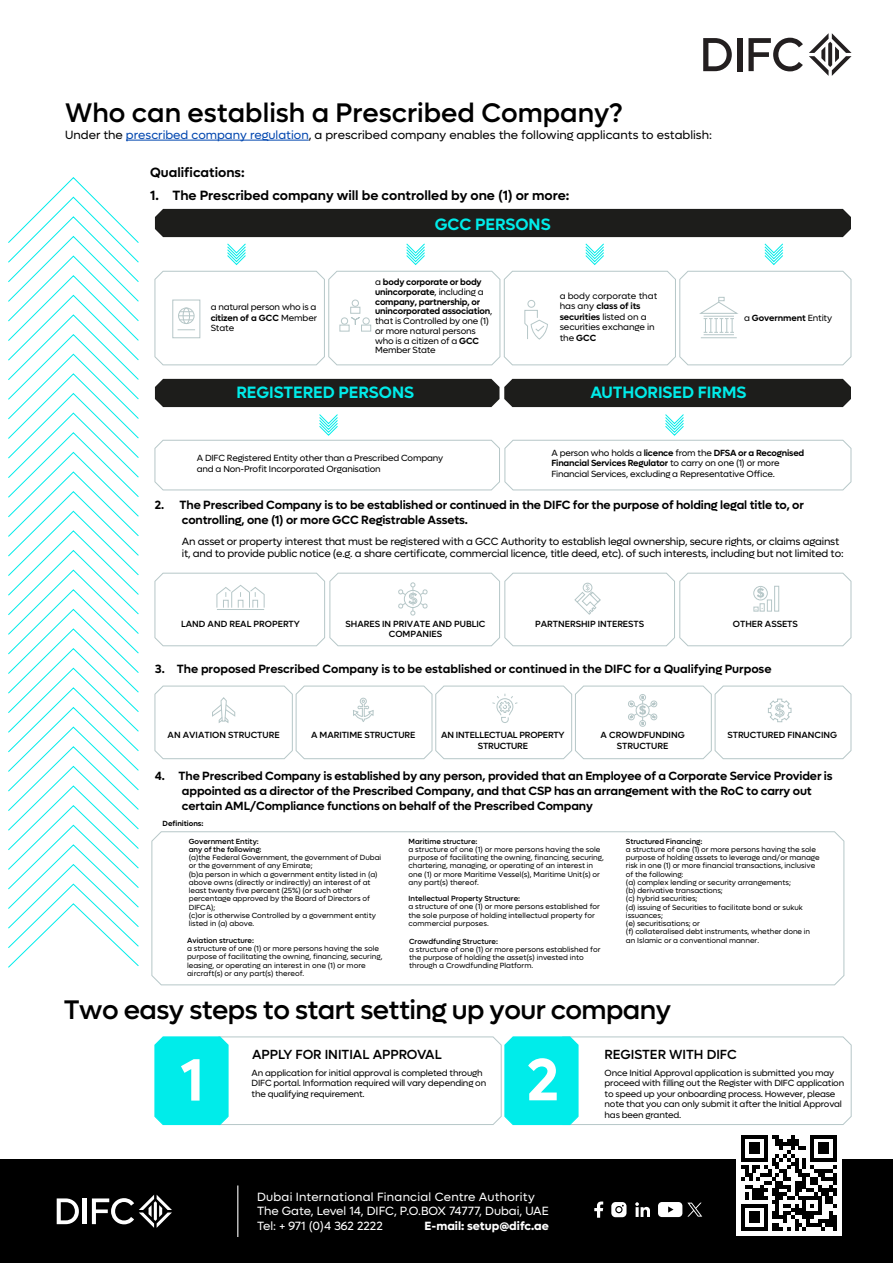
<style>
.page{position:relative;width:893px;height:1263px;background:#fff}
.page>*{position:absolute;margin:0;border:0;box-sizing:border-box;transform-origin:0 0}
.t1{font:600 60px "Lufga";color:#fff}
.t2{font:500 27px "Lufga";letter-spacing:-.02em;color:#000}
.t3{font:500 27px "Lufga";color:#000}
.t4{font:600 16.5px "Lufga";color:#00ecea}
.t5{font:600 13.5px "Lufga";color:#000}
.t6{font:500 13.2px "Lufga";color:#000}
.t7{font:600 12px/15px "Lufga";letter-spacing:-.01em;color:#000}
.t8{font:12px/14.4px "Lufga";color:#fff}
.t9{font:12px "Lufga";color:#000}
.t10{font:700 12px "Lufga";color:#fff}
.t11{font:10.5px/12px "Lufga";letter-spacing:-.02em;color:#000}
.t12{font:9px/10.5px "Lufga";letter-spacing:-.02em;color:#000}
.t13{font:500 9px/10.5px "Lufga";color:#000;text-align:center}
.t14{font:500 9px/10.5px "Lufga";letter-spacing:-.02em;color:#000;text-align:center}
.t15{font:600 9px "Lufga";letter-spacing:-.01em;color:#000}
.t16{font:7.5px/8.2px "Lufga";letter-spacing:-.005em;color:#000}
.t17{font:500 7.5px/8.2px "Lufga";color:#000}
.t18{font:600 7.5px "Lufga";color:#000}
.s1{color:#0046af}
.s2{font-weight:600}
.s3{font-weight:400}
</style>
<div class="page">
<hr style="left:126px;top:140px;width:183px;height:1px;background:#0046af">
<div style="left:155px;top:209px;width:696px;height:28px;background:#1d1d1b"></div>
<div style="left:155px;top:379px;width:696px;height:28px;background:#1d1d1b"></div>
<svg style="left:154px;top:414px;width:698px;height:77px"></svg>
<svg style="left:154px;top:243px;width:698px;height:123px"></svg>
<svg style="left:154px;top:685px;width:698px;height:74px"></svg>
<div style="left:636px;top:703px;width:13px;height:14px;border:1px solid #b6c7c8;border-radius:50%"></div>
<svg style="left:154px;top:1036px;width:698px;height:89px"></svg>
<svg style="left:8px;top:177px;width:131px;height:791px"></svg>
<div style="left:0;top:1160px;width:893px;height:103px;background:#000"></div>
<svg style="left:57px;top:1198px;width:22px;height:26px"></svg>
<hr style="left:83px;top:1198px;width:4px;height:26px;background:#fff">
<svg style="left:92px;top:1195px;width:80px;height:33px"></svg>
<hr style="left:237px;top:1185px;width:1px;height:52px;background:#fff">
<svg style="left:594px;top:1201px;width:9px;height:17px"></svg>
<svg style="left:611px;top:1202px;width:15px;height:15px"></svg>
<svg style="left:635px;top:1202px;width:15px;height:15px"></svg>
<svg style="left:658px;top:1202px;width:44px;height:15px"></svg>
<div style="left:736px;top:1130px;width:106px;height:105px;background:#fff"></div>
<svg style="left:741px;top:1135px;width:96px;height:96px"></svg>
<svg style="left:154px;top:572px;width:698px;height:74px"></svg>
<div style="left:767px;top:600px;width:5px;height:11px;border:1px solid #b6c7c8"></div>
<div style="left:152px;top:831px;width:692px;height:154px;border:1px solid #b6c7c8;border-radius:9px"></div>
<svg style="left:703px;top:38px;width:29px;height:33px"></svg>
<div style="left:737px;top:38px;width:5px;height:33px;background:#231f20"></div>
<svg style="left:748px;top:38px;width:55px;height:33px"></svg>
<svg style="left:809px;top:33px;width:42px;height:43px"></svg>
<h2 class="t3" style="left:65px;top:97px;width:559px">Who can establish a Prescribed Company?</h2>
<h3 class="t9" style="left:65px;top:128px;width:648px">Under the <span class="s1">prescribed company regulation</span>, a prescribed company enables the following applicants to establish:</h3>
<h3 class="t5" style="left:150px;top:165px;width:96px">Qualifications:</h3>
<h3 class="t5" style="left:150px;top:187px;width:421px">1. The Prescribed company will be controlled by one (1) or more:</h3>
<h3 class="t4" style="left:435px;top:214px;width:117px">GCC PERSONS</h3>
<p class="t12" style="left:211px;top:302px;width:108px;text-align:justify">a natural person who is a <span class="s2">citizen of a GCC</span> Member State</p>
<p class="t12" style="left:375px;top:277px;width:119px;line-height:9.8px">a <span class="s2">body corporate or body unincorporate</span>, including a <span class="s2">company, partnership, or unincorporated association</span>, that is Controlled by one (1) or more natural persons who is a citizen of a <span class="s2">GCC<br></span>Member State</p>
<h3 class="t4" style="left:236px;top:383px;width:179px">REGISTERED PERSONS</h3>
<p class="t12" style="left:560px;top:291px;width:99px">a body corporate that has any <span class="s2">class of its securities</span> listed on a securities exchange in the <span class="s2">GCC</span></p>
<p class="t15" style="left:744px;top:313px;width:90px"><span class="s3">a</span> Government <span class="s3">Entity</span></p>
<h3 class="t4" style="left:590px;top:383px;width:157px">AUTHORISED FIRMS</h3>
<p class="t12" style="left:197px;top:453px;width:248px">A DIFC Registered Entity other than a Prescribed Company and a Non-Profit Incorporated Organisation</p>
<p class="t12" style="left:551px;top:447px;width:254px">A person who holds a <span class="s2">licence</span> from the <span class="s2">DFSA or a Recognised<br>Financial Services Regulator</span> to carry on one (1) or more<br>Financial Services, excluding a Representative Office.</p>
<h3 class="t7" style="left:182px;top:497px;width:624px;text-indent:-27px">2. The Prescribed Company is to be established or continued in the DIFC for the purpose of holding legal title to, or controlling, one (1) or more GCC Registrable Assets.</h3>
<p class="t11" style="left:182px;top:535px;width:663px">An asset or property interest that must be registered with a GCC Authority to establish legal ownership, secure rights, or claims against it, and to provide public notice (e.g. a share certificate, commercial licence, title deed, etc). of such interests, including but not limited to:</p>
<p class="t13" style="left:181px;top:619px;width:120px">LAND AND REAL PROPERTY</p>
<p class="t13" style="left:345px;top:619px;width:142px">SHARES IN PRIVATE AND PUBLIC<br>COMPANIES</p>
<p class="t13" style="left:535px;top:619px;width:111px">PARTNERSHIP INTERESTS</p>
<p class="t13" style="left:733px;top:619px;width:67px">OTHER ASSETS</p>
<h3 class="t7" style="left:155px;top:661px;width:618px">3. The proposed Prescribed Company is to be established or continued in the DIFC for a Qualifying Purpose</h3>
<p class="t13" style="left:168px;top:730px;width:114px">AN AVIATION STRUCTURE</p>
<p class="t13" style="left:311px;top:730px;width:106px">A MARITIME STRUCTURE</p>
<p class="t14" style="left:441px;top:730px;width:125px">AN INTELLECTUAL PROPERTY<br>STRUCTURE</p>
<p class="t13" style="left:601px;top:730px;width:86px">A CROWDFUNDING<br>STRUCTURE</p>
<p class="t13" style="left:727px;top:730px;width:111px">STRUCTURED FINANCING</p>
<p class="t7" style="left:182px;top:768px;width:652px;text-indent:-27px">4. The Prescribed Company is established by any person, provided that an Employee of a Corporate Service Provider is appointed as a director of the Prescribed Company, and that CSP has an arrangement with the RoC to carry out certain AML/Compliance functions on behalf of the Prescribed Company</p>
<p class="t18" style="left:163px;top:819px;width:42px">Definitions:</p>
<p class="t17" style="left:189px;top:837px;width:74px">Government Entity: any of the following:</p>
<p class="t16" style="left:189px;top:853px;width:194px">(a)the Federal Government, the government of Dubai or the government of any Emirate;<br>(b)a person in which a government entity listed in (a) above owns (directly or indirectly) an interest of at least twenty five percent (25%) (or such other percentage approved by the Board of Directors of DIFCA);<br>(c)or is otherwise Controlled by a government entity listed in (a) above.</p>
<p class="t17" style="left:187px;top:936px;width:68px">Aviation structure:</p>
<p class="t16" style="left:187px;top:944px;width:197px">a structure of one (1) or more persons having the sole purpose of facilitating the owning, financing, securing, leasing, or operating an interest in one (1) or more aircraft(s) or any part(s) thereof.</p>
<p class="t17" style="left:409px;top:837px;width:70px">Maritime structure:</p>
<p class="t16" style="left:409px;top:845px;width:197px">a structure of one (1) or more persons having the sole purpose of facilitating the owning, financing, securing, chartering, managing, or operating of an interest in one (1) or more Maritime Vessel(s), Maritime Unit(s) or any part(s) thereof.</p>
<p class="t17" style="left:409px;top:894px;width:113px">Intellectual Property Structure:</p>
<p class="t16" style="left:409px;top:903px;width:193px">a structure of one (1) or more persons established for the sole purpose of holding intellectual property for commercial purposes.</p>
<p class="t17" style="left:409px;top:937px;width:91px">Crowdfunding Structure:</p>
<p class="t16" style="left:409px;top:945px;width:193px">a structure of one (1) or more persons established for the purpose of holding the asset(s) invested into through a Crowdfunding Platform.</p>
<p class="t17" style="left:626px;top:837px;width:78px">Structured Financing:</p>
<p class="t16" style="left:626px;top:845px;width:195px">a structure of one (1) or more persons having the sole purpose of holding assets to leverage and/or manage risk in one (1) or more financial transactions, inclusive of the following:<br>(a) complex lending or security arrangements;<br>(b) derivative transactions;<br>(c) hybrid securities;<br>(d) issuing of Securities to facilitate bond or sukuk issuances;<br>(e) securitisations; or<br>(f) collateralised debt instruments, whether done in an Islamic or a conventional manner.</p>
<h2 class="t2" style="left:64px;top:994px;width:609px">Two easy steps to start setting up your company</h2>
<h3 class="t6" style="left:252px;top:1047px;width:191px">APPLY FOR INITIAL APPROVAL</h3>
<h1 class="t1" style="left:180px;top:1044px;width:25px">1</h1>
<h1 class="t1" style="left:527px;top:1044px;width:34px">2</h1>
<p class="t12" style="left:252px;top:1067px;width:236px">An application for initial approval is completed through<br>DIFC portal. Information required will vary depending on the qualifying requirement.</p>
<h3 class="t8" style="left:257px;top:1189px;width:293px">Dubai International Financial Centre Authority<br>The Gate, Level 14, DIFC, P.O.BOX 74777, Dubai, UAE<br>Tel: + 971 (0)4 362 2222</h3>
<h3 class="t10" style="left:425px;top:1218px;width:126px">E-mail: setup@difc.ae</h3>
<h3 class="t6" style="left:605px;top:1047px;width:134px">REGISTER WITH DIFC</h3>
<p class="t12" style="left:605px;top:1067px;width:241px">Once Initial Approval application is submitted you may proceed with filling out the Register with DIFC application to speed up your onboarding process. However, please note that you can only submit it after the Initial Approval has been granted.</p>
</div>
